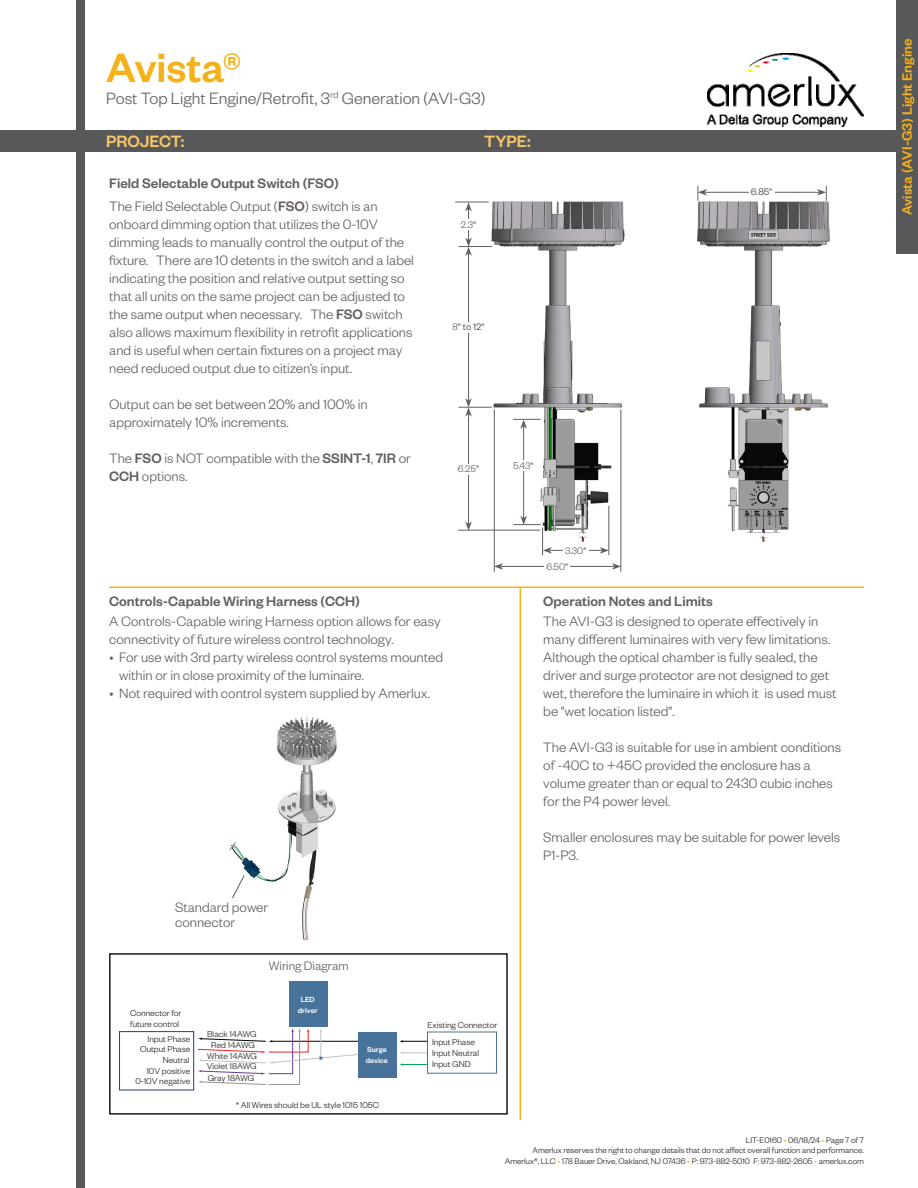
<style>
.page{position:relative;width:918px;height:1188px;background:#fff}
.page>*{position:absolute;margin:0;border:0;box-sizing:border-box;transform-origin:0 0}
.t1{font:500 45px "Founders Grotesk";color:#f4b119}
.t2{font:300 18px "Founders Grotesk";color:#645e5e}
.t3{font:500 18px "Founders Grotesk";color:#f9c664}
.t4{font:300 15px/18px "Founders Grotesk";color:#645e5e}
.t5{font:500 15px "Founders Grotesk";color:#645e5e}
.t6{font:500 15px "Founders Grotesk";color:#f4b119}
.t7{font:300 13.5px "Founders Grotesk";color:#645e5e}
.t8{font:300 10.5px "Founders Grotesk";color:#645e5e}
.t9{font:10.5px "Founders Grotesk";color:#645e5e}
.t10{font:300 9.45px/11.4px "Founders Grotesk";color:#231f20}
.t11{font:300 9px/10.8px "Founders Grotesk";color:#231f20;text-align:right}
.t12{font:500 8.1px/11.6px "Founders Grotesk";color:#fff;text-align:center}
.s1{font-weight:500}
.s2{font-weight:400}
.s3{font-weight:300}
.s4{color:#f4b119}
</style>
<div class="page">
<div style="left:0;top:130px;width:918px;height:22px;background:#57585a"></div>
<div style="left:76px;top:0;width:10px;height:1188px;background:#57585a"></div>
<img style="left:707px;top:54px;width:157px;height:73px">
<div style="left:896px;top:0;width:22px;height:254px;background:#57585a"></div>
<img style="left:229px;top:717px;width:108px;height:224px">
<svg style="left:232px;top:875px;width:13px;height:24px"></svg>
<div style="left:109px;top:953px;width:399px;height:162px;border:1px solid #000"></div>
<div style="left:119px;top:1031px;width:75px;height:59px;border:1px solid #223c7d"></div>
<div style="left:289px;top:982px;width:38px;height:45px;background:#477299"></div>
<div style="left:358px;top:1032px;width:38px;height:45px;background:#477299"></div>
<svg style="left:399px;top:1040px;width:28px;height:3px"></svg>
<svg style="left:400px;top:1052px;width:27px;height:2px"></svg>
<svg style="left:399px;top:1063px;width:28px;height:3px"></svg>
<div style="left:427px;top:1032px;width:70px;height:42px;border:1px solid #477299"></div>
<svg style="left:198px;top:1028px;width:163px;height:57px"></svg>
<img style="left:489px;top:198px;width:341px;height:359px">
<hr style="left:455px;top:202px;width:34px;height:1px;background:#645e5e">
<hr style="left:458px;top:246px;width:34px;height:1px;background:#645e5e">
<hr style="left:458px;top:407px;width:34px;height:1px;background:#645e5e">
<hr style="left:458px;top:530px;width:82px;height:1px;background:#645e5e">
<hr style="left:494px;top:409px;width:1px;height:163px;background:#645e5e">
<hr style="left:621px;top:409px;width:1px;height:163px;background:#645e5e">
<hr style="left:609px;top:506px;width:1px;height:49px;background:#645e5e">
<hr style="left:705px;top:192px;width:114px;height:1px;background:#645e5e">
<svg style="left:698px;top:186px;width:9px;height:15px"></svg>
<svg style="left:817px;top:186px;width:10px;height:15px"></svg>
<hr style="left:468px;top:209px;width:1px;height:31px;background:#645e5e">
<svg style="left:465px;top:202px;width:7px;height:9px"></svg>
<hr style="left:468px;top:253px;width:1px;height:148px;background:#645e5e">
<svg style="left:465px;top:238px;width:7px;height:18px"></svg>
<hr style="left:468px;top:414px;width:1px;height:110px;background:#645e5e">
<svg style="left:465px;top:522px;width:7px;height:9px"></svg>
<svg style="left:465px;top:398px;width:7px;height:19px"></svg>
<hr style="left:523px;top:426px;width:1px;height:92px;background:#645e5e">
<svg style="left:513px;top:419px;width:28px;height:10px"></svg>
<hr style="left:550px;top:550px;width:52px;height:1px;background:#645e5e">
<svg style="left:600px;top:547px;width:9px;height:7px"></svg>
<svg style="left:513px;top:516px;width:39px;height:39px"></svg>
<hr style="left:501px;top:566px;width:113px;height:1px;background:#645e5e">
<svg style="left:612px;top:563px;width:9px;height:7px"></svg>
<svg style="left:494px;top:563px;width:9px;height:7px"></svg>
<div style="left:749px;top:186px;width:25px;height:11px;background:#fff"></div>
<div style="left:459px;top:219px;width:19px;height:11px;background:#fff"></div>
<div style="left:450px;top:322px;width:37px;height:11px;background:#fff"></div>
<div style="left:456px;top:464px;width:25px;height:11px;background:#fff"></div>
<div style="left:511px;top:460px;width:25px;height:11px;background:#fff"></div>
<div style="left:563px;top:545px;width:26px;height:11px;background:#fff"></div>
<div style="left:544px;top:561px;width:26px;height:11px;background:#fff"></div>
<hr style="left:109px;top:586px;width:755px;height:2px;background:#f4b119">
<hr style="left:520px;top:588px;width:1px;height:532px;background:#f4b119">
<h1 class="t1" style="left:106px;top:40px;width:136px">Avista®</h1>
<p class="t2" style="left:106px;top:87px;width:381px">Post Top Light Engine/Retrofit, 3<sup>rd</sup> Generation (AVI-G3)</p>
<p class="t3" style="left:106px;top:130px;width:80px">PROJECT:</p>
<p class="t3" style="left:484px;top:130px;width:48px">TYPE:</p>
<p class="t5" style="left:109px;top:173px;width:231px">Field Selectable Output Switch (FSO)</p>
<p class="t4" style="left:109px;top:197px;width:306px">The Field Selectable Output (<span class="s1">FSO</span>) switch is an onboard dimming option that utilizes the 0-10V dimming leads to manually control the output of the fixture. There are 10 detents in the switch and a label indicating the position and relative output setting so that all units on the same project can be adjusted to the same output when necessary. The <span class="s1">FSO</span> switch also allows maximum flexibility in retrofit applications and is useful when certain fixtures on a project may need reduced output due to citizen’s input.</p>
<p class="t4" style="left:109px;top:395px;width:260px">Output can be set between 20% and 100% in</p>
<p class="t4" style="left:109px;top:413px;width:181px">approximately 10% increments.</p>
<p class="t4" style="left:109px;top:449px;width:303px">The <span class="s1">FSO</span> is NOT compatible with the <span class="s1">SSINT-1</span>, <span class="s1">7IR</span> or<br><span class="s1">CCH</span> options.</p>
<p class="t8" style="left:461px;top:218px;width:17px">2.3<span class="s2">"</span></p>
<p class="t9" style="left:452px;top:321px;width:34px"><span class="s3">8</span>" to 12"</p>
<p class="t8" style="left:458px;top:463px;width:23px">6.25<span class="s2">"</span></p>
<p class="t8" style="left:513px;top:459px;width:22px">5.43<span class="s2">"</span></p>
<p class="t8" style="left:565px;top:544px;width:23px">3.30<span class="s2">"</span></p>
<p class="t8" style="left:547px;top:560px;width:23px">6.50<span class="s2">"</span></p>
<p class="t5" style="left:109px;top:592px;width:252px">Controls-Capable Wiring Harness (CCH)</p>
<p class="t5" style="left:543px;top:592px;width:171px">Operation Notes and Limits</p>
<p class="t9" style="left:751px;top:185px;width:23px">6.85"</p>
<p class="t4" style="left:109px;top:611px;width:333px">A Controls-Capable wiring Harness option allows for easy connectivity of future wireless control technology.</p>
<p class="t4" style="left:119px;top:647px;width:325px;text-indent:-10px">• For use with 3rd party wireless control systems mounted within or in close proximity of the luminaire.</p>
<p class="t4" style="left:109px;top:683px;width:323px">• Not required with control system supplied by Amerlux.</p>
<p class="t4" style="left:175px;top:897px;width:95px">Standard power</p>
<p class="t4" style="left:175px;top:912px;width:62px">connector</p>
<p class="t10" style="left:130px;top:1007px;width:53px">Connector for future control</p>
<p class="t10" style="left:148px;top:1033px;width:44px">Input Phase</p>
<p class="t10" style="left:140px;top:1043px;width:52px">Output Phase</p>
<p class="t10" style="left:163px;top:1054px;width:28px">Neutral</p>
<p class="t10" style="left:146px;top:1065px;width:45px">10V positive</p>
<p class="t10" style="left:135px;top:1075px;width:56px">0-10V negative</p>
<p class="t10" style="left:207px;top:1028px;width:51px">Black 14AWG</p>
<p class="t10" style="left:211px;top:1039px;width:45px">Red 14AWG</p>
<p class="t10" style="left:207px;top:1050px;width:51px">White 14AWG</p>
<p class="t10" style="left:207px;top:1060px;width:51px">Violet 18AWG</p>
<p class="t10" style="left:208px;top:1072px;width:48px">Gray 18AWG</p>
<p class="t7" style="left:269px;top:958px;width:81px">Wiring Diagram</p>
<p class="t12" style="left:298px;top:993px;width:22px">LED driver</p>
<p class="t12" style="left:366px;top:1043px;width:24px;text-align:left">Surge device</p>
<p class="t10" style="left:236px;top:1099px;width:145px">* All Wires should be UL style 1015 105C</p>
<p class="t10" style="left:427px;top:1019px;width:71px">Existing Connector</p>
<p class="t10" style="left:432px;top:1046px;width:49px">Input Neutral</p>
<p class="t10" style="left:432px;top:1058px;width:40px">Input GND</p>
<p class="t10" style="left:432px;top:1035px;width:44px">Input Phase</p>
<p class="t4" style="left:543px;top:611px;width:289px">The AVI-G3 is designed to operate effectively in many different luminaires with very few limitations.</p>
<p class="t4" style="left:543px;top:647px;width:295px">Although the optical chamber is fully sealed, the driver and surge protector are not designed to get wet, therefore the luminaire in which it is used must be "wet location listed".</p>
<p class="t4" style="left:543px;top:737px;width:299px">The AVI-G3 is suitable for use in ambient conditions of -40C to +45C provided the enclosure has a volume greater than or equal to 2430 cubic inches for the P4 power level.</p>
<p class="t4" style="left:543px;top:827px;width:299px">Smaller enclosures may be suitable for power levels<br>P1-P3.</p>
<p class="t11" style="left:505px;top:1134px;width:361px">LIT-E0160 <span class="s4">•</span> 06/18/24 <span class="s4">•</span> Page 7 of 7<br>Amerlux reserves the right to change details that do not affect overall function and performance.<br>Amerlux®, LLC <span class="s4">•</span> 178 Bauer Drive, Oakland, NJ 07436 <span class="s4">•</span> P: 973-882-5010 F: 973-882-2605 <span class="s4">•</span> amerlux.com</p>
<p class="t6" style="left:898px;top:215px;width:178px;rotate:-90deg">Avista (AVI-G3) Light Engine</p>
</div>
